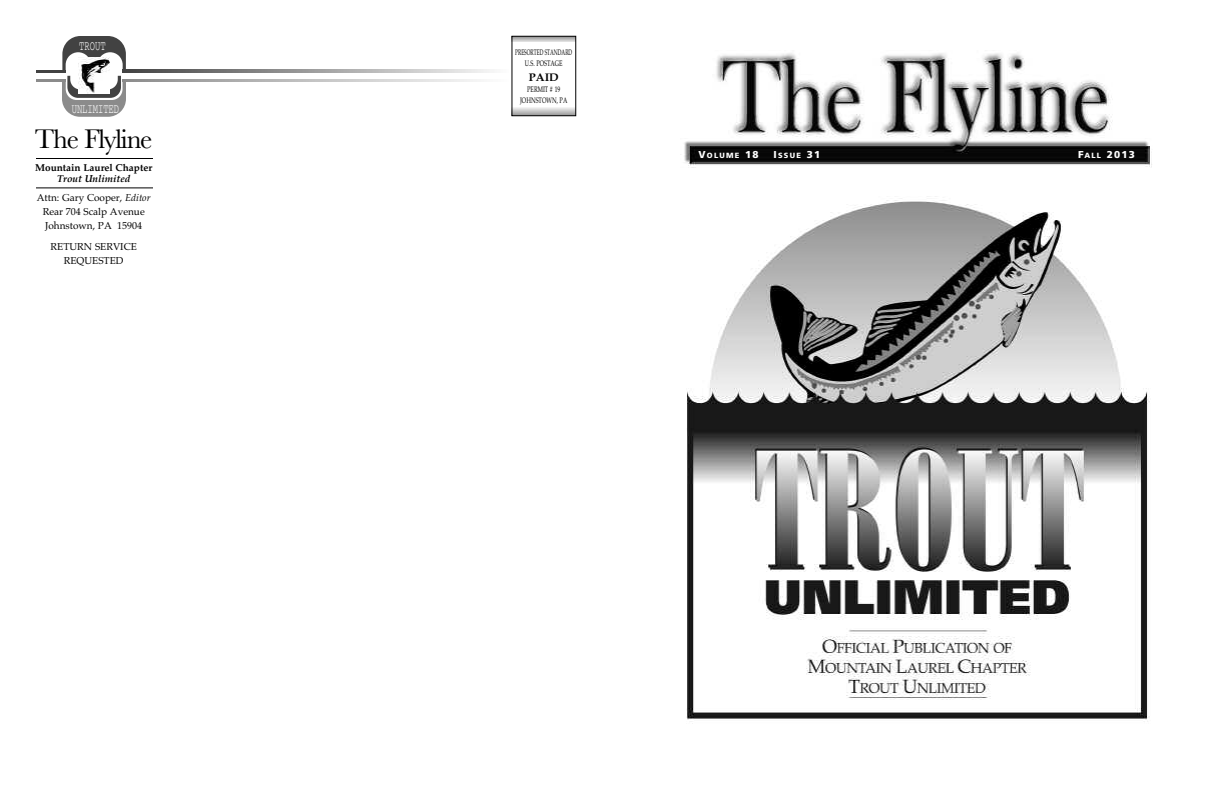
<style>
.page{position:relative;width:1224px;height:792px;background:#fff}
.page>*{position:absolute;margin:0;border:0;box-sizing:border-box;transform-origin:0 0}
.t1{font:28px "Baskerville";letter-spacing:-.045em;color:#000}
.t2{font:13.5px "Courier";color:#fff;scale:.65 1}
.t3{font:700 11px "Palatino";color:#000;scale:1.05 1}
.t4{font:10px/14px "Palatino";color:#000;text-align:center}
.t5{font:700 10px "Palatino";color:#000}
.t6{font:900 10px "Frutiger";color:#fff}
.t7{font:8px/11px "Palatino";color:#000;text-align:center;scale:.6 1}
.t8{font:8px/11px "Palatino";color:#000;text-align:center;scale:.7 1}
.t9{font:900 7.5px "Frutiger";letter-spacing:.165em;color:#fff}
.s1{font-weight:700;font-style:italic}
.s2{font-style:italic}
.s3{font-size:10px}
.s4{font-size:7.5px}
</style>
<div class="page">
<svg style="left:514px;top:107px;width:60px;height:7px"></svg>
<svg style="left:514px;top:38px;width:60px;height:4px"></svg>
<svg style="left:62px;top:36px;width:64px;height:81px"></svg>
<hr style="left:36px;top:70px;width:30px;height:2px;background:#424242">
<hr style="left:36px;top:79px;width:30px;height:3px;background:#8b8b8b">
<svg style="left:122px;top:79px;width:355px;height:3px"></svg>
<svg style="left:123px;top:70px;width:367px;height:2px"></svg>
<div style="left:512px;top:36px;width:64px;height:80px;border:1px solid #000"></div>
<hr style="left:36px;top:158px;width:117px;height:1px;background:#000">
<hr style="left:36px;top:188px;width:117px;height:1px;background:#000">
<img style="left:684px;top:53px;width:468px;height:115px">
<img style="left:686px;top:196px;width:464px;height:528px">
<h2 class="t2" style="left:79px;top:42px;width:42px">TROUT</h2>
<h2 class="t2" style="left:72px;top:105px;width:74px">UNLIMITED</h2>
<h1 class="t1" style="left:35px;top:122px;width:119px">The Flyline</h1>
<p class="t5" style="left:35px;top:162px;width:119px">Mountain Laurel Chapter</p>
<p class="t4" style="left:37px;top:169px;width:115px;line-height:19px"><span class="s1">Trout Unlimited<br></span>Attn: Gary Cooper, <span class="s2">Editor</span></p>
<p class="t4" style="left:43px;top:204px;width:104px;text-align:left">Rear 704 Scalp Avenue<br>Johnstown, PA 15904</p>
<p class="t4" style="left:51px;top:240px;width:88px">RETURN SERVICE<br>REQUESTED</p>
<p class="t7" style="left:515px;top:47px;width:96px">PRESORTED STANDARD<br>U.S. POSTAGE</p>
<p class="t3" style="left:529px;top:71px;width:30px">PAID</p>
<p class="t8" style="left:520px;top:84px;width:69px">PERMIT # 19<br>JOHNSTOWN, PA</p>
<p class="t9" style="left:698px;top:152px;width:62px"><span class="s3">V</span>OLUME <span class="s3">18</span></p>
<p class="t9" style="left:774px;top:152px;width:48px"><span class="s3">I</span>SSUE <span class="s3">31</span></p>
<p class="t6" style="left:1078px;top:150px;width:58px">F<span class="s4">ALL</span> 2013</p>
</div>
